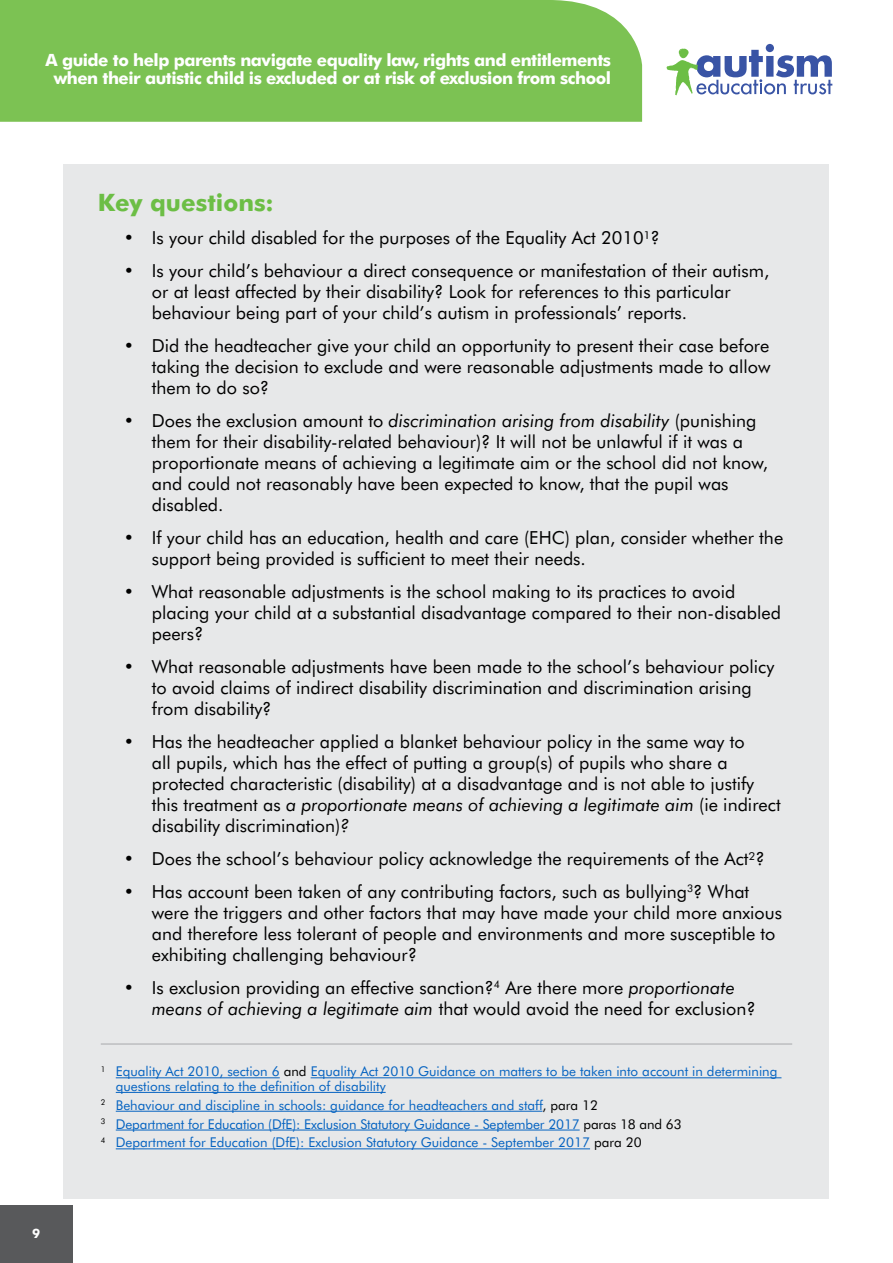
<style>
.page{position:relative;width:893px;height:1263px;background:#fff}
.page>*{position:absolute;margin:0;border:0;box-sizing:border-box;transform-origin:0 0}
.t1{font:700 24px "Futura BT";color:#6cbe45}
.t2{font:18px/21px "Futura BT";color:#000}
.t3{font:700 16.95px/17.9px "Futura BT";letter-spacing:-.03em;color:#fff;text-align:center}
.t4{font:13.5px/18.8px "Futura BT";color:#0563c1}
.t5{font:700 12.9px "Futura BT";color:#fff}
.s1{font-style:italic}
.s2{color:#000}
</style>
<div class="page">
<div style="left:0;top:0;width:642px;height:122px;background:#7cc253"></div>
<div style="left:0;top:1205px;width:72px;height:58px;background:#58595b"></div>
<svg style="left:667px;top:44px;width:165px;height:51px"></svg>
<div style="left:64px;top:165px;width:765px;height:1034px;background:#e7e8e9"></div>
<hr style="left:116px;top:1077px;width:164px;height:1px;background:#0563c1">
<hr style="left:311px;top:1077px;width:470px;height:1px;background:#0563c1">
<hr style="left:116px;top:1092px;width:270px;height:1px;background:#0563c1">
<hr style="left:116px;top:1111px;width:426px;height:1px;background:#0563c1">
<hr style="left:116px;top:1130px;width:464px;height:1px;background:#0563c1">
<hr style="left:116px;top:1148px;width:474px;height:1px;background:#0563c1">
<hr style="left:101px;top:1043px;width:691px;height:2px;background:#bcbec0">
<p class="t3" style="left:46px;top:51px;width:567px">A guide to help parents navigate equality law, rights and entitlements when their autistic child is excluded or at risk of exclusion from school</p>
<h1 class="t1" style="left:98px;top:188px;width:178px">Key questions:</h1>
<p class="t2" style="left:125px;top:227px;width:537px">• Is your child disabled for the purposes of the Equality Act 2010¹?</p>
<p class="t2" style="left:152px;top:260px;width:619px;text-indent:-27px">• Is your child’s behaviour a direct consequence or manifestation of their autism, or at least affected by their disability? Look for references to this particular behaviour being part of your child’s autism in professionals’ reports.</p>
<p class="t2" style="left:152px;top:335px;width:620px;text-align:justify;text-indent:-27px">• Did the headteacher give your child an opportunity to present their case before taking the decision to exclude and were reasonable adjustments made to allow them to do so?</p>
<p class="t2" style="left:152px;top:410px;width:618px;text-indent:-27px">• Does the exclusion amount to <span class="s1">discrimination arising from disability</span> (punishing them for their disability-related behaviour)? It will not be unlawful if it was a proportionate means of achieving a legitimate aim or the school did not know, and could not reasonably have been expected to know, that the pupil was disabled.</p>
<p class="t2" style="left:152px;top:527px;width:633px;text-indent:-27px">• If your child has an education, health and care (EHC) plan, consider whether the support being provided is sufficient to meet their needs.</p>
<p class="t2" style="left:152px;top:581px;width:631px;text-indent:-27px">• What reasonable adjustments is the school making to its practices to avoid placing your child at a substantial disadvantage compared to their non-disabled peers?</p>
<p class="t2" style="left:152px;top:656px;width:624px;text-indent:-27px">• What reasonable adjustments have been made to the school’s behaviour policy to avoid claims of indirect disability discrimination and discrimination arising from disability?</p>
<p class="t2" style="left:152px;top:731px;width:630px;text-indent:-27px">• Has the headteacher applied a blanket behaviour policy in the same way to<br>all pupils, which has the effect of putting a group(s) of pupils who share a protected characteristic (disability) at a disadvantage and is not able to justify this treatment as <span class="s1">a proportionate means of achieving a legitimate aim</span> (ie indirect disability discrimination)<span class="s1">?</span></p>
<p class="t2" style="left:125px;top:848px;width:641px">• Does the school’s behaviour policy acknowledge the requirements of the Act²?</p>
<p class="t2" style="left:152px;top:881px;width:632px;text-indent:-27px">• Has account been taken of any contributing factors, such as bullying<sup>3</sup>? What were the triggers and other factors that may have made your child more anxious and therefore less tolerant of people and environments and more susceptible to exhibiting challenging behaviour?</p>
<p class="t2" style="left:152px;top:977px;width:605px;text-indent:-27px">• Is exclusion providing an effective sanction?<sup>4</sup> Are there more <span class="s1">proportionate means of achieving a legitimate aim</span> that would avoid the need for exclusion?</p>
<p class="t5" style="left:32px;top:1225px;width:10px">9</p>
<p class="t4" style="left:116px;top:1064px;width:663px;line-height:14.5px;text-indent:-15px"><sup>1</sup> Equality Act 2010, section 6 <span class="s2">and</span> Equality Act 2010 Guidance on matters to be taken into account in determining questions relating to the definition of disability</p>
<p class="t4" style="left:101px;top:1095px;width:582px"><sup>2</sup> Behaviour and discipline in schools: guidance for headteachers and staff<span class="s2">, para 12<br></span><sup>3</sup> Department for Education (DfE): Exclusion Statutory Guidance - September 2017 <span class="s2">paras 18 and 63<br></span><sup>4</sup> Department for Education (DfE): Exclusion Statutory Guidance - September 2017 <span class="s2">para 20</span></p>
</div>
